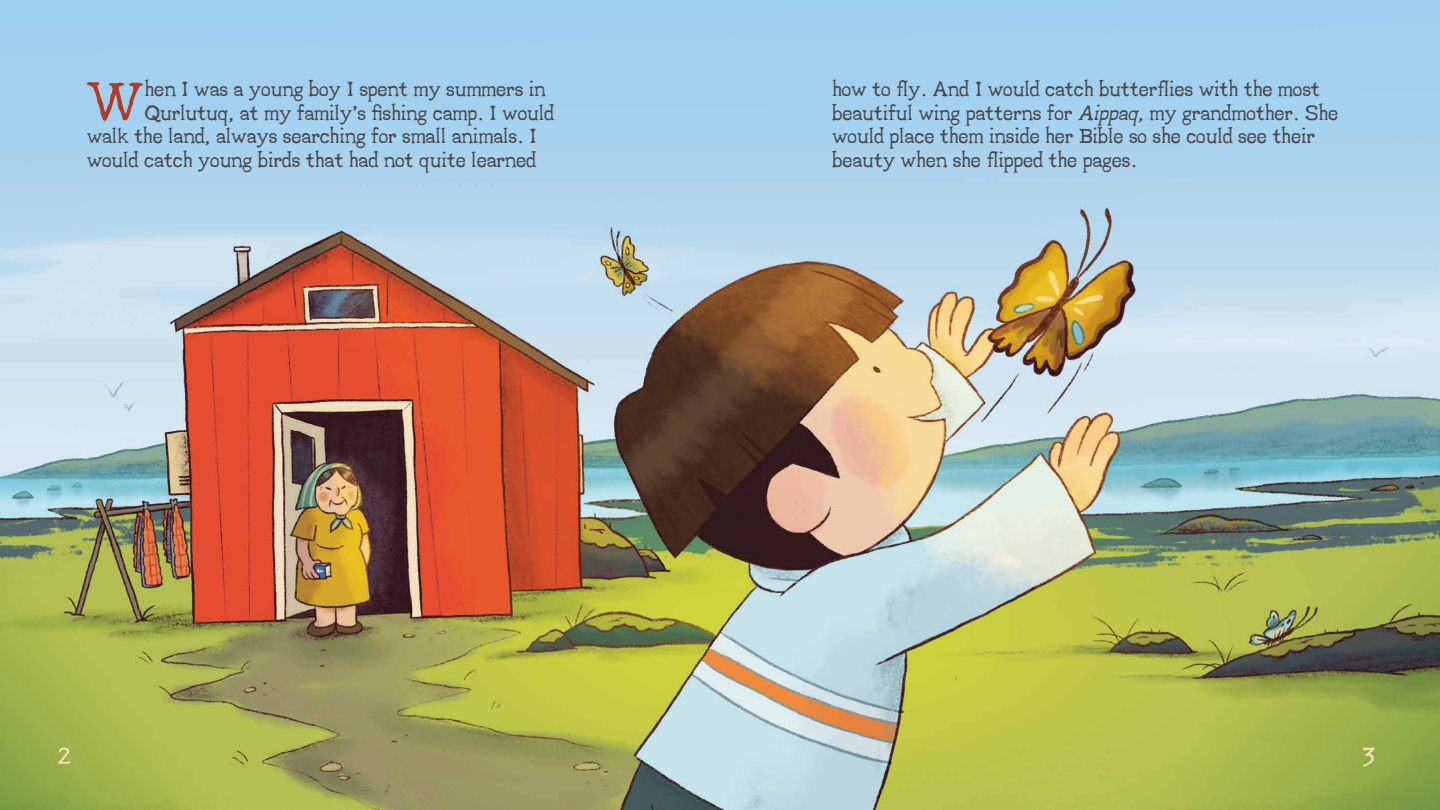
<style>
.page{position:relative;width:1440px;height:810px;background:#fff}
.page>*{position:absolute;margin:0;border:0;box-sizing:border-box;transform-origin:0 0}
.t1{font:60.5px "aeterna 1";color:#af3c2a}
.t2{font:25px "aeterna 1";color:#efe4bb}
.t3{font:22.5px/23.6px "aeterna 1";letter-spacing:.005em;color:#48484a}
.s1{font-style:italic}
</style>
<div class="page">
<img style="left:0;top:0;width:1440px;height:810px">
<h1 class="t1" style="left:87px;top:61px;width:58px">W</h1>
<p class="t3" style="left:145px;top:77px;width:402px">hen I was a young boy I spent my summers in</p>
<p class="t3" style="left:145px;top:100px;width:411px">Qurlutuq, at my family’s fishing camp. I would</p>
<p class="t3" style="left:87px;top:124px;width:451px">walk the land, always searching for small animals. I</p>
<p class="t3" style="left:87px;top:147px;width:451px">would catch young birds that had not quite learned</p>
<p class="t3" style="left:832px;top:77px;width:507px">how to fly. And I would catch butterflies with the most beautiful wing patterns for <span class="s1">Aippaq,</span>my grandmother. She would place them inside her Bible so she could see their beauty when she flipped the pages.</p>
<p class="t2" style="left:58px;top:740px;width:13px">2</p>
<p class="t2" style="left:1363px;top:740px;width:13px">3</p>
</div>
